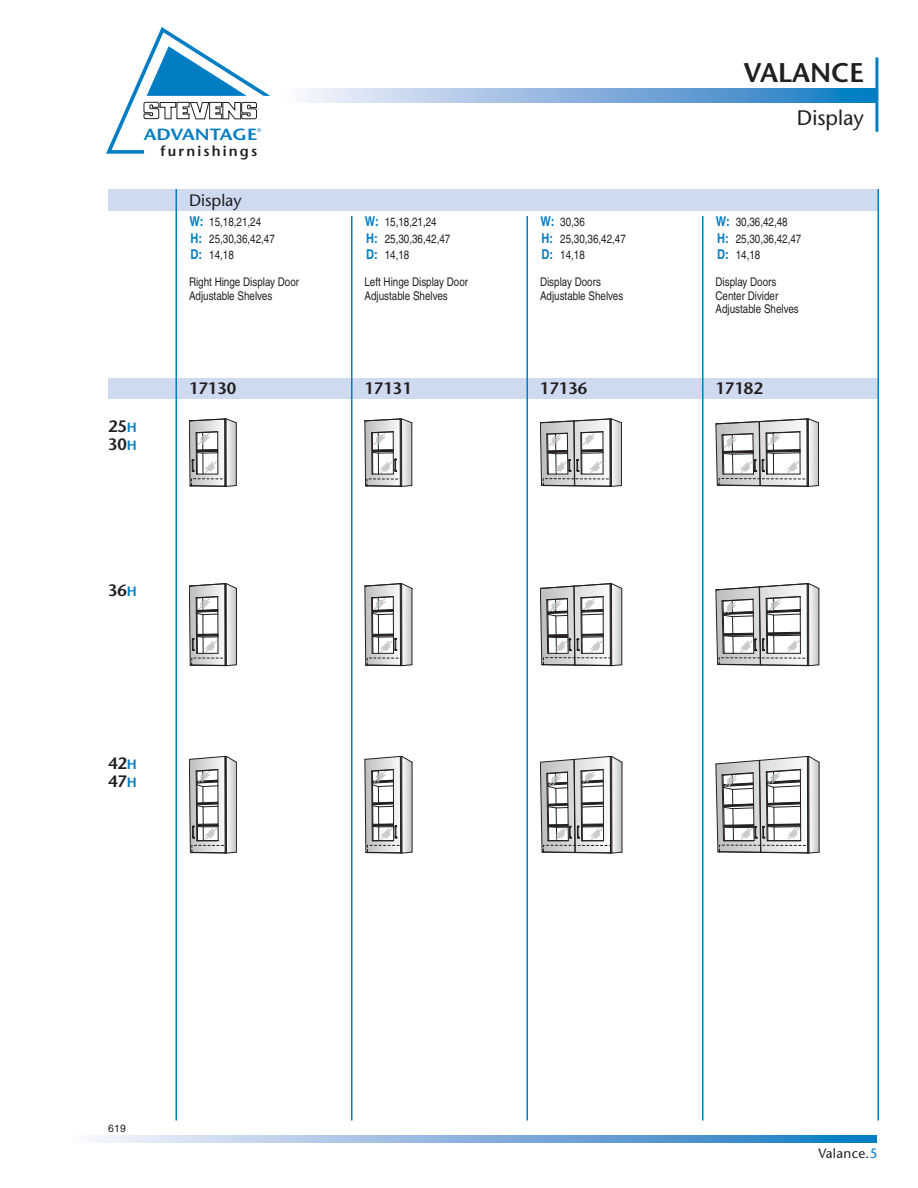
<style>
.page{position:relative;width:918px;height:1188px;background:#fff}
.page>*{position:absolute;margin:0;border:0;box-sizing:border-box;transform-origin:0 0}
.t1{font:600 27px "Stone Sans";color:#231f20}
.t2{font:21px "Stone Sans";color:#231f20}
.t3{font:600 16.5px/18px "Stone Sans";color:#231f20}
.t4{font:16.5px "Stone Sans";color:#231f20}
.t5{font:600 16.2px "Stone Sans";color:#007dc3;scale:1.17 1}
.t6{font:600 14.4px "Stone Sans";letter-spacing:.15em;color:#231f20}
.t7{font:13.5px "Stone Sans";letter-spacing:.02em;color:#231f20}
.t8{font:condensed 12px/16.5px "Helvetica";color:#231f20}
.t9{font:10.5px "Helvetica";color:#231f20}
.t10{font:5.4px "Stone Sans";color:#007dc3}
.s1{font-weight:700;font-size:13.5px;color:#007dc3}
.s2{font-size:13.5px;color:#007dc3}
.s3{color:#007dc3}
</style>
<div class="page">
<svg style="left:304px;top:89px;width:571px;height:13px;background:#83b2dd"></svg>
<hr style="left:875px;top:57px;width:3px;height:75px;background:#007dc3">
<svg style="left:96px;top:1135px;width:781px;height:7px;background:#83b2dd"></svg>
<svg style="left:106px;top:27px;width:164px;height:127px"></svg>
<div style="left:108px;top:189px;width:770px;height:22px;background:#cddaf0"></div>
<div style="left:108px;top:378px;width:770px;height:20px;background:#cddaf0"></div>
<hr style="left:351px;top:216px;width:1px;height:904px;background:#007dc3">
<hr style="left:526px;top:216px;width:2px;height:904px;background:#007dc3">
<hr style="left:702px;top:216px;width:2px;height:904px;background:#007dc3">
<hr style="left:878px;top:189px;width:1px;height:931px;background:#007dc3">
<hr style="left:176px;top:189px;width:1px;height:931px;background:#007dc3">
<svg style="left:189px;top:418px;width:48px;height:69px"></svg>
<svg style="left:189px;top:583px;width:48px;height:83px"></svg>
<svg style="left:364px;top:418px;width:48px;height:69px"></svg>
<svg style="left:364px;top:583px;width:48px;height:83px"></svg>
<svg style="left:540px;top:418px;width:82px;height:69px"></svg>
<svg style="left:540px;top:583px;width:82px;height:83px"></svg>
<svg style="left:716px;top:418px;width:103px;height:69px"></svg>
<hr style="left:819px;top:588px;width:1px;height:77px;background:#231f20">
<svg style="left:716px;top:583px;width:103px;height:83px"></svg>
<svg style="left:189px;top:756px;width:48px;height:98px"></svg>
<svg style="left:364px;top:756px;width:48px;height:98px"></svg>
<hr style="left:622px;top:762px;width:1px;height:90px;background:#231f20">
<svg style="left:540px;top:756px;width:82px;height:98px"></svg>
<svg style="left:716px;top:756px;width:104px;height:98px"></svg>
<h3 class="t5" style="left:144px;top:126px;width:99px">ADVANTAGE</h3>
<p class="t6" style="left:161px;top:144px;width:98px">furnishings</p>
<p class="t10" style="left:257px;top:128px;width:6px">®</p>
<h3 class="t4" style="left:189px;top:192px;width:54px">Display</h3>
<p class="t8" style="left:189px;top:215px;width:87px"><span class="s1">W:</span> 15,18,21,24<br><span class="s1">H:</span> 25,30,36,42,47<br><span class="s1">D:</span> 14,18</p>
<p class="t8" style="left:189px;top:277px;width:112px;line-height:13.5px">Right Hinge Display Door<br>Adjustable Shelves</p>
<h3 class="t3" style="left:108px;top:418px;width:30px">25<span class="s2">H<br></span>30<span class="s2">H</span></h3>
<h3 class="t3" style="left:108px;top:583px;width:30px">36<span class="s2">H</span></h3>
<h3 class="t3" style="left:189px;top:380px;width:49px">17130</h3>
<h3 class="t3" style="left:108px;top:755px;width:30px">42<span class="s2">H<br></span>47<span class="s2">H</span></h3>
<p class="t8" style="left:365px;top:215px;width:87px"><span class="s1">W:</span> 15,18,21,24<br><span class="s1">H:</span> 25,30,36,42,47<br><span class="s1">D:</span> 14,18</p>
<p class="t8" style="left:365px;top:277px;width:105px;line-height:13.5px">Left Hinge Display Door<br>Adjustable Shelves</p>
<p class="t8" style="left:540px;top:215px;width:87px"><span class="s1">W:</span> 30,36<br><span class="s1">H:</span> 25,30,36,42,47<br><span class="s1">D:</span> 14,18</p>
<p class="t8" style="left:540px;top:277px;width:85px;line-height:13.5px">Display Doors<br>Adjustable Shelves</p>
<h3 class="t3" style="left:364px;top:380px;width:49px">17131</h3>
<h3 class="t3" style="left:540px;top:380px;width:49px">17136</h3>
<h1 class="t1" style="left:744px;top:59px;width:122px">VALANCE</h1>
<h2 class="t2" style="left:797px;top:107px;width:69px">Display</h2>
<p class="t8" style="left:716px;top:215px;width:87px"><span class="s1">W:</span> 30,36,42,48<br><span class="s1">H:</span> 25,30,36,42,47<br><span class="s1">D:</span> 14,18</p>
<p class="t8" style="left:716px;top:277px;width:85px;line-height:13.5px">Display Doors<br>Center Divider<br>Adjustable Shelves</p>
<h3 class="t3" style="left:716px;top:380px;width:49px">17182</h3>
<p class="t9" style="left:108px;top:1125px;width:20px">619</p>
<p class="t7" style="left:818px;top:1147px;width:61px">Valance.<span class="s3">5</span></p>
</div>
